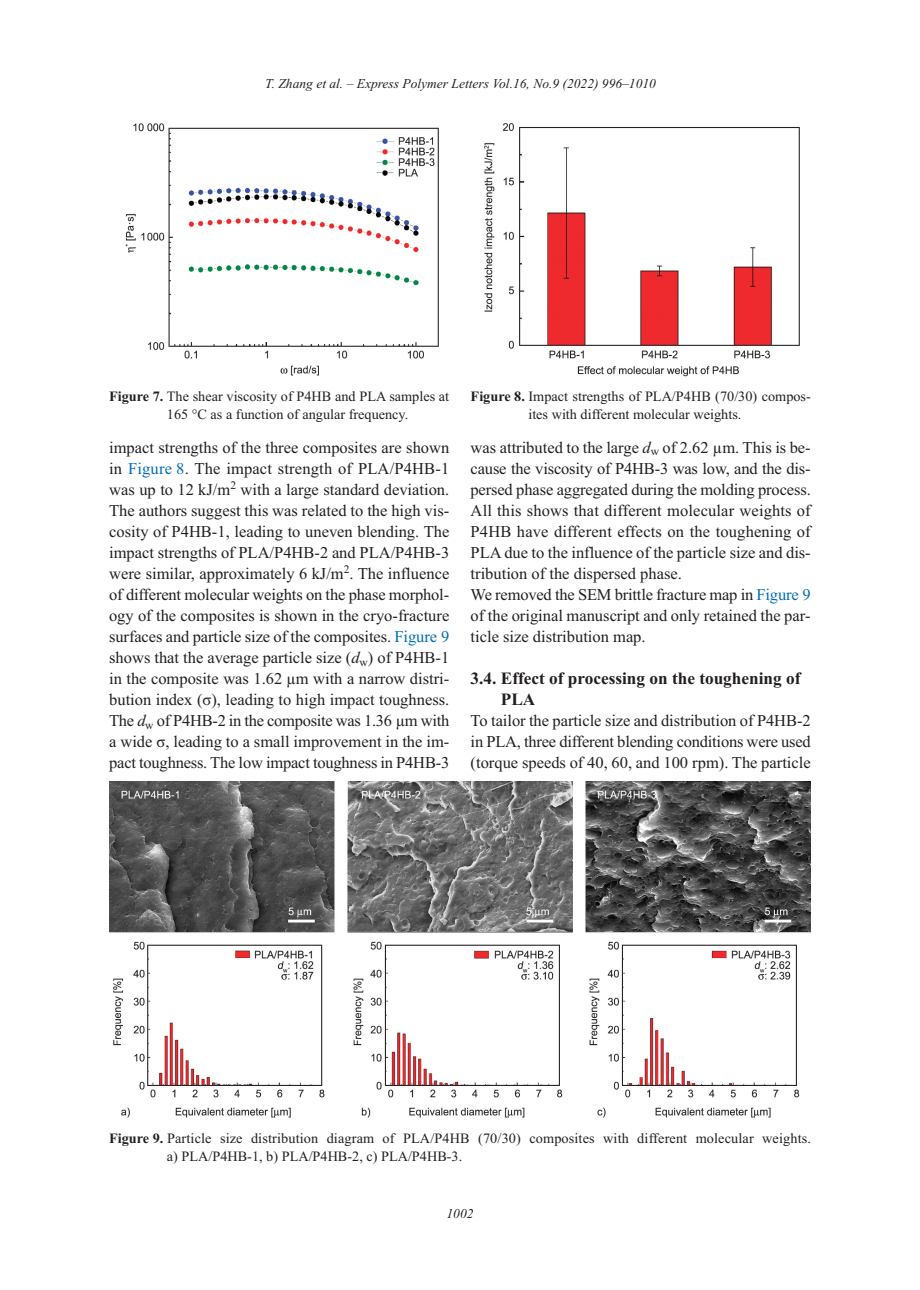
<style>
.page{position:relative;width:920px;height:1290px;background:#fff}
.page>*{position:absolute;margin:0;border:0;box-sizing:border-box;transform-origin:0 0}
.t1{font:700 17.25px/21px "Times New Roman";color:#231f20}
.t2{font:16.5px/21px "Times New Roman";color:#231f20;text-align:justify}
.t3{font:14.25px/18px "Times New Roman";color:#231f20}
.t4{font:italic 13.5px "Times New Roman";color:#231f20}
.s1{font-weight:700}
.s2{color:#006db7}
.s3{font-style:italic}
</style>
<div class="page">
<img style="left:125px;top:123px;width:314px;height:253px">
<img style="left:484px;top:123px;width:316px;height:254px">
<img style="left:109px;top:781px;width:702px;height:337px">
<p class="t4" style="left:265px;top:76px;width:392px">T. Zhang et al. – Express Polymer Letters Vol.16, No.9 (2022) 996–1010</p>
<p class="t3" style="left:167px;top:387px;width:284px;text-indent:-58px"><span class="s1">Figure 7.</span> The shear viscosity of P4HB and PLA samples at<br>165 °C as a function of angular frequency.</p>
<p class="t3" style="left:528px;top:387px;width:284px;text-indent:-58px"><span class="s1">Figure 8.</span> Impact strengths of PLA/P4HB (70/30) compos&shy;ites with different molecular weights.</p>
<p class="t2" style="left:109px;top:437px;width:342px">impact strengths of the three composites are shown in <span class="s2">Figure 8</span>. The impact strength of PLA/P4HB-1 was up to 12 kJ/m<sup>2</sup> with a large standard deviation.<br>The authors suggest this was related to the high vis&shy;cosity of P4HB-1, leading to uneven blending. The impact strengths of PLA/P4HB-2 and PLA/P4HB-3 were similar, approximately 6 kJ/m<sup>2</sup>. The influence of different molecular weights on the phase morphol&shy;ogy of the composites is shown in the cryo-fracture surfaces and particle size of the composites. <span class="s2">Figure 9 </span>shows that the average particle size (<span class="s3">d</span><sub>w</sub>) of P4HB-1 in the composite was 1.62 µm with a narrow distri&shy;bution index (σ), leading to high impact toughness.<br>The <span class="s3">d</span><sub>w</sub> of P4HB-2 in the composite was 1.36 µm with a wide σ, leading to a small improvement in the im&shy;pact toughness. The low impact toughness in P4HB-3</p>
<p class="t2" style="left:471px;top:437px;width:342px;text-align:left">was attributed to the large <span class="s3">d</span><sub>w</sub> of 2.62 µm. This is be&shy;cause the viscosity of P4HB-3 was low, and the dis&shy;persed phase aggregated during the molding process.<br>All this shows that different molecular weights of P4HB have different effects on the toughening of PLA due to the influence of the particle size and dis&shy;tribution of the dispersed phase.<br>We removed the SEM brittle fracture map in <span class="s2">Figure 9 </span>of the original manuscript and only retained the par&shy;ticle size distribution map.</p>
<p class="t1" style="left:501px;top:668px;width:301px;text-indent:-30px">3.4. Effect of processing on the toughening of<br>PLA</p>
<p class="t2" style="left:471px;top:710px;width:342px">To tailor the particle size and distribution of P4HB-2 in PLA, three different blending conditions were used (torque speeds of 40, 60, and 100 rpm). The particle</p>
<p class="t3" style="left:167px;top:1129px;width:646px;text-indent:-58px"><span class="s1">Figure 9.</span> Particle size distribution diagram of PLA/P4HB (70/30) composites with different molecular weights. a) PLA/P4HB-1, b) PLA/P4HB-2, c) PLA/P4HB-3.</p>
<p class="t4" style="left:446px;top:1205px;width:28px">1002</p>
</div>
